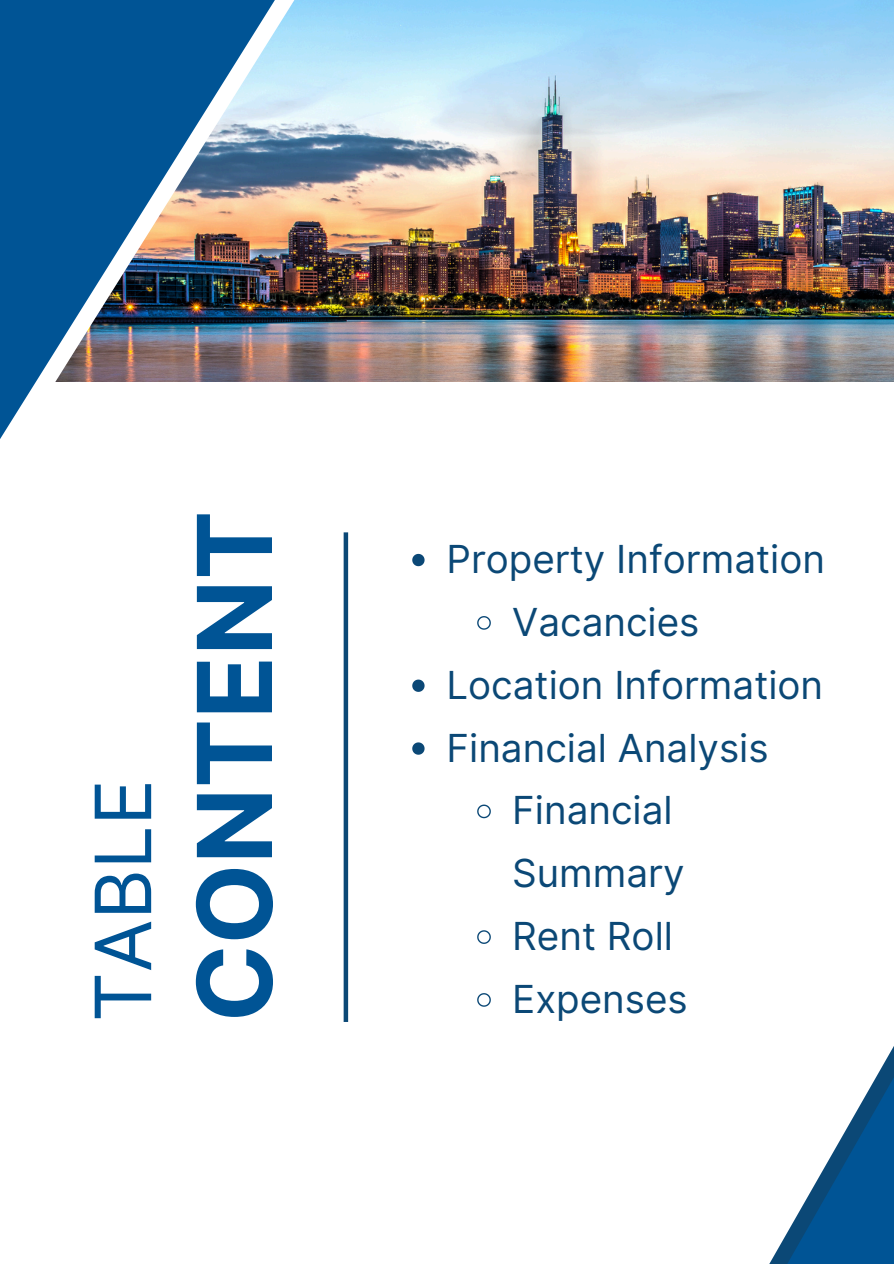
<style>
.page{position:relative;width:894px;height:1264px;background:#fff}
.page>*{position:absolute;margin:0;border:0;box-sizing:border-box;transform-origin:0 0}
.t1{font:700 103.2px "Inter";color:#005495}
.t2{font:77.55px "Inter";color:#005495}
.t3{font:38.55px/62.8px "Inter";color:#0b4876}
</style>
<div class="page">
<img style="left:481px;top:0;width:412px;height:381px">
<svg style="left:770px;top:1047px;width:123px;height:216px"></svg>
<div style="left:343px;top:532px;width:5px;height:489px;background:#0b4876"></div>
<svg style="left:477px;top:616px;width:14px;height:14px"></svg>
<svg style="left:412px;top:679px;width:12px;height:13px"></svg>
<svg style="left:412px;top:742px;width:12px;height:12px"></svg>
<svg style="left:477px;top:804px;width:14px;height:15px"></svg>
<svg style="left:477px;top:930px;width:14px;height:14px"></svg>
<svg style="left:477px;top:993px;width:14px;height:14px"></svg>
<img style="left:343px;top:0;width:138px;height:566px">
<img style="left:0;top:0;width:473px;height:549px">
<p class="t2" style="left:77px;top:1021px;width:244px;rotate:-90deg">TABLE</p>
<p class="t1" style="left:173px;top:1022px;width:513px;rotate:-90deg">CONTENT</p>
<p class="t3" style="left:446px;top:527px;width:380px">Property Information</p>
<p class="t3" style="left:512px;top:590px;width:189px">Vacancies</p>
<h1 class="t3" style="left:446px;top:653px;width:378px">Location Information</h1>
<p class="t3" style="left:446px;top:716px;width:323px">Financial Analysis</p>
<p class="t3" style="left:512px;top:779px;width:174px">Financial<br>Summary</p>
<p class="t3" style="left:512px;top:904px;width:162px">Rent Roll</p>
<p class="t3" style="left:512px;top:967px;width:177px">Expenses</p>
</div>
